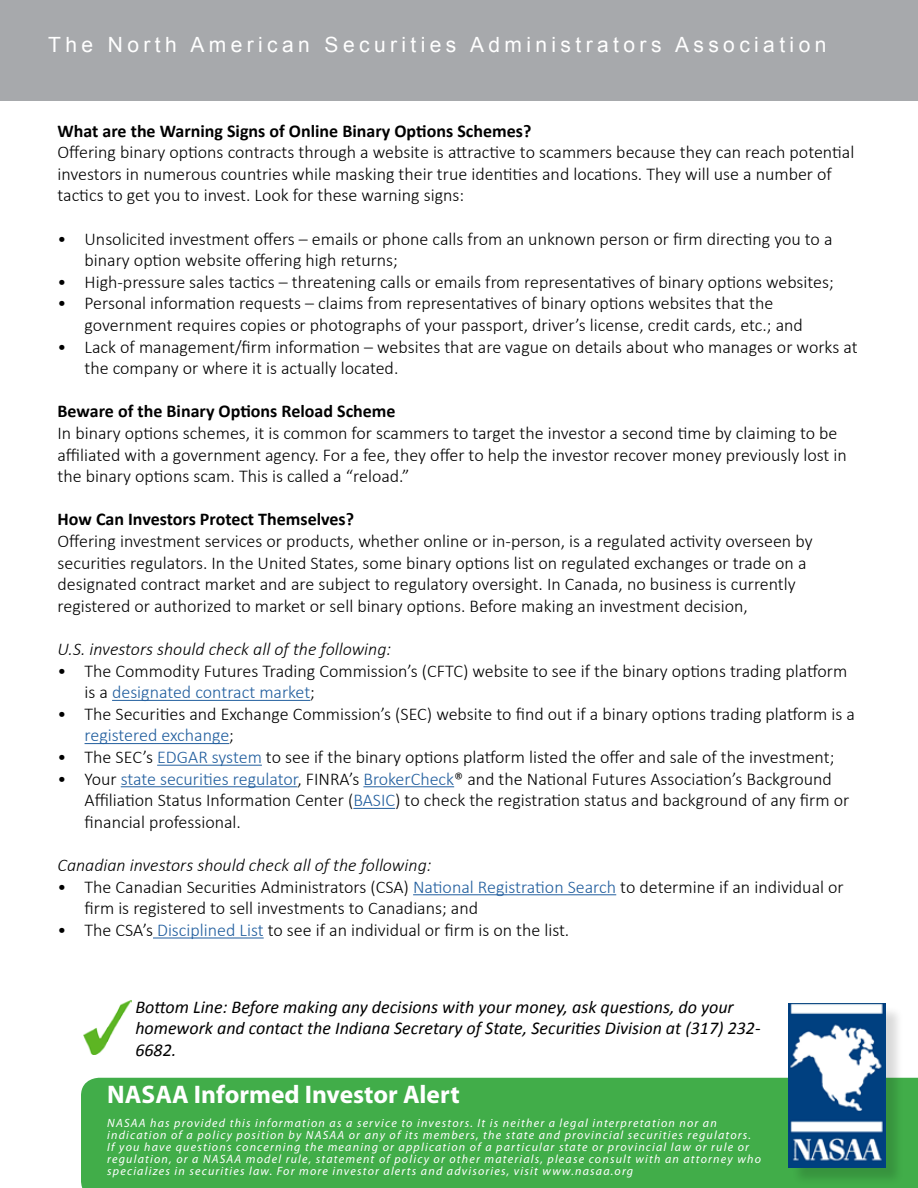
<style>
.page{position:relative;width:918px;height:1188px;background:#fff}
.page>*{position:absolute;margin:0;border:0;box-sizing:border-box;transform-origin:0 0}
.t1{font:700 25.5px "Myriad Pro";color:#fff}
.t2{font:21px "Arial";letter-spacing:.21em;color:#fff}
.t3{font:300 18px/21.6px "Calibri";color:#000}
.t4{font:italic 18px/21.6px "Calibri";color:#000}
.t5{font:700 18px "Calibri";color:#000}
.t6{font:italic 300 18px "Calibri";color:#000}
.t7{font:italic 12px/12px "Myriad Pro";letter-spacing:.1em;color:#fff}
.s1{color:#215e9e}
</style>
<div class="page">
<div style="left:81px;top:1078px;width:837px;height:110px;background:#41ad49"></div>
<div style="left:791px;top:1006px;width:113px;height:180px;background:#000;opacity:.15"></div>
<img style="left:789px;top:1003px;width:96px;height:165px">
<div style="left:0;top:0;width:918px;height:100px;background:#a7a9ac"></div>
<hr style="left:112px;top:700px;width:198px;height:1px;background:#215e9e">
<hr style="left:85px;top:743px;width:144px;height:1px;background:#215e9e">
<hr style="left:157px;top:765px;width:105px;height:1px;background:#215e9e">
<hr style="left:121px;top:786px;width:176px;height:1px;background:#215e9e">
<hr style="left:363px;top:786px;width:91px;height:1px;background:#215e9e">
<hr style="left:353px;top:808px;width:42px;height:1px;background:#215e9e">
<hr style="left:413px;top:894px;width:203px;height:1px;background:#215e9e">
<hr style="left:153px;top:938px;width:111px;height:1px;background:#215e9e">
<img style="left:83px;top:1000px;width:48px;height:55px">
<p class="t2" style="left:48px;top:31px;width:780px">The North American Securities Administrators Association</p>
<p class="t5" style="left:58px;top:119px;width:475px">What are the Warning Signs of Online Binary Options Schemes?</p>
<p class="t3" style="left:58px;top:141px;width:798px">Offering binary options contracts through a website is attractive to scammers because they can reach potential investors in numerous countries while masking their true identities and locations. They will use a number of tactics to get you to invest. Look for these warning signs:</p>
<p class="t3" style="left:85px;top:228px;width:749px;text-indent:-27px">• Unsolicited investment offers – emails or phone calls from an unknown person or firm directing you to a binary option website offering high returns;</p>
<p class="t3" style="left:58px;top:271px;width:778px">• High-pressure sales tactics – threatening calls or emails from representatives of binary options websites;</p>
<p class="t3" style="left:85px;top:292px;width:720px;text-indent:-27px">• Personal information requests – claims from representatives of binary options websites that the government requires copies or photographs of your passport, driver’s license, credit cards, etc.; and</p>
<p class="t3" style="left:85px;top:336px;width:775px;text-indent:-27px">• Lack of management/firm information – websites that are vague on details about who manages or works at the company or where it is actually located.</p>
<p class="t5" style="left:58px;top:400px;width:340px">Beware of the Binary Options Reload Scheme</p>
<p class="t3" style="left:58px;top:422px;width:791px">In binary options schemes, it is common for scammers to target the investor a second time by claiming to be affiliated with a government agency. For a fee, they offer to help the investor recover money previously lost in the binary options scam. This is called a “reload.”</p>
<p class="t5" style="left:58px;top:508px;width:298px">How Can Investors Protect Themselves?</p>
<p class="t3" style="left:58px;top:530px;width:757px">Offering investment services or products, whether online or in-person, is a regulated activity overseen by securities regulators. In the United States, some binary options list on regulated exchanges or trade on a designated contract market and are subject to regulatory oversight. In Canada, no business is currently registered or authorized to market or sell binary options. Before making an investment decision,</p>
<p class="t6" style="left:58px;top:638px;width:335px">U.S. investors should check all of the following:</p>
<p class="t3" style="left:85px;top:660px;width:764px;text-indent:-27px">• The Commodity Futures Trading Commission’s (CFTC) website to see if the binary options trading platform is a <span class="s1">designated contract market</span>;</p>
<p class="t3" style="left:85px;top:703px;width:772px;text-indent:-27px">• The Securities and Exchange Commission’s (SEC) website to find out if a binary options trading platform is a <span class="s1">registered exchange</span>;</p>
<p class="t3" style="left:58px;top:746px;width:778px">• The SEC’s <span class="s1">EDGAR system</span> to see if the binary options platform listed the offer and sale of the investment;</p>
<p class="t3" style="left:85px;top:768px;width:766px;text-indent:-27px">• Your <span class="s1">state securities regulator</span>, FINRA’s <span class="s1">BrokerCheck</span>® and the National Futures Association’s Background<br>Affiliation Status Information Center (<span class="s1">BASIC</span>) to check the registration status and background of any firm or financial professional.</p>
<p class="t6" style="left:58px;top:854px;width:375px">Canadian investors should check all of the following:</p>
<p class="t3" style="left:85px;top:876px;width:761px;text-indent:-27px">• The Canadian Securities Administrators (CSA) <span class="s1">National Registration Search</span> to determine if an individual or firm is registered to sell investments to Canadians; and</p>
<p class="t3" style="left:58px;top:919px;width:513px">• The CSA’s <span class="s1">Disciplined List</span> to see if an individual or firm is on the list.</p>
<p class="t4" style="left:135px;top:995px;width:627px">Bottom Line: Before making any decisions with your money, ask questions, do your homework and contact the Indiana Secretary of State, Securities Division at (317) 232-<br>6682.</p>
<h1 class="t1" style="left:107px;top:1077px;width:354px">NASAA Informed Investor Alert</h1>
<p class="t7" style="left:107px;top:1116px;width:655px">NASAA has provided this information as a service to investors. It is neither a legal interpretation nor an indication of a policy position by NASAA or any of its members, the state and provincial securities regulators.<br>If you have questions concerning the meaning or application of a particular state or provincial law or rule or regulation, or a NASAA model rule, statement of policy or other materials, please consult with an attorney who specializes in securities law. For more investor alerts and advisories, visit www.nasaa.org</p>
</div>
